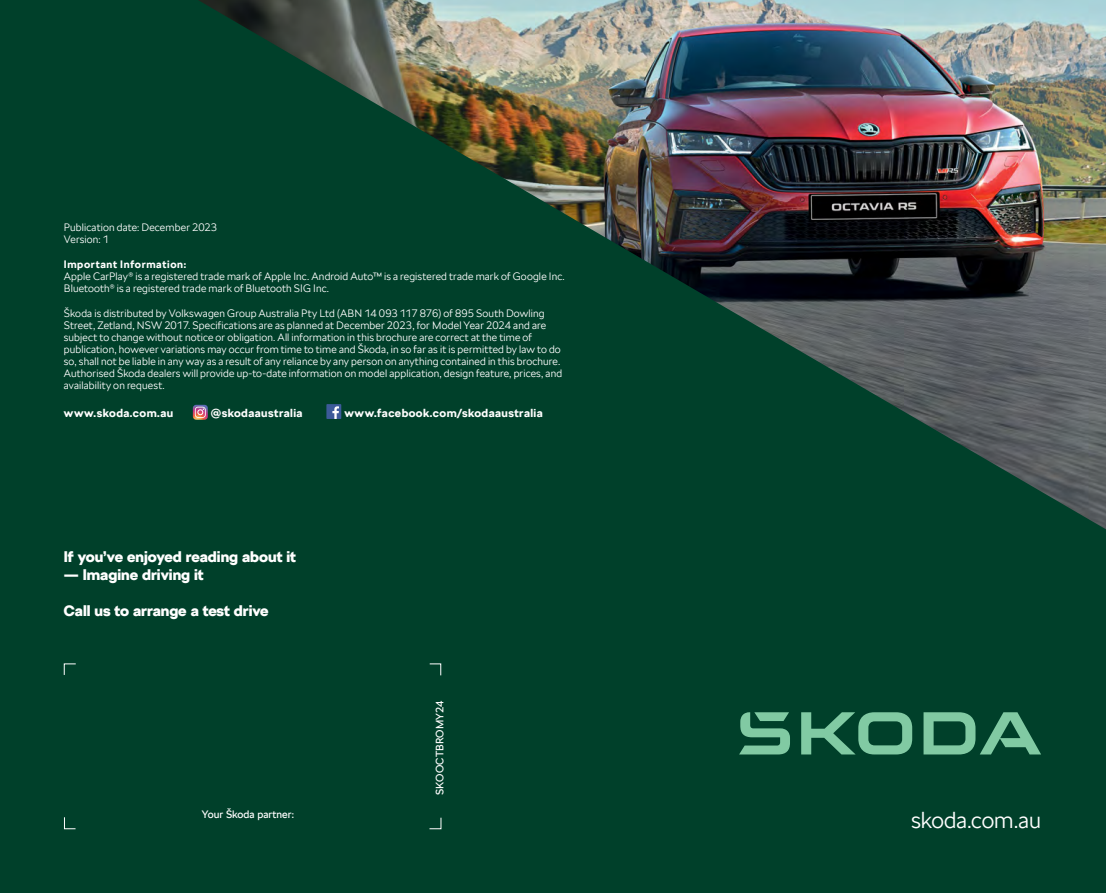
<style>
.page{position:relative;width:1106px;height:893px;background:#fff}
.page>*{position:absolute;margin:0;border:0;box-sizing:border-box;transform-origin:0 0}
.t1{font:300 22.5px "SKODA Next";color:#fff}
.t2{font:900 15px/18px "SKODA Next";color:#fff}
.t3{font:700 11.4px "SKODA Next";letter-spacing:.035em;color:#fff}
.t4{font:300 10.5px/12px "SKODA Next";letter-spacing:.015em;color:#fff}
.t5{font:700 10.5px "SKODA Next";letter-spacing:.06em;color:#fff}
.t6{font:10.5px "SKODA Next";color:#fff}
.t7{font:10.5px "SKODA Next";letter-spacing:.02em;color:#fff}
</style>
<div class="page">
<img style="left:0;top:0;width:1106px;height:893px">
<svg style="left:739px;top:712px;width:302px;height:42px;background:#3d8264"></svg>
<svg style="left:193px;top:405px;width:15px;height:15px"></svg>
<div style="left:326px;top:404px;width:15px;height:15px;background:#3c5a99"></div>
<svg style="left:332px;top:406px;width:7px;height:13px"></svg>
<svg style="left:63px;top:663px;width:14px;height:13px"></svg>
<svg style="left:428px;top:817px;width:14px;height:13px"></svg>
<svg style="left:64px;top:816px;width:12px;height:14px"></svg>
<svg style="left:429px;top:663px;width:12px;height:13px"></svg>
<p class="t4" style="left:64px;top:222px;width:155px">Publication date: December 2023<br>Version: 1</p>
<p class="t5" style="left:64px;top:257px;width:124px">Important Information:</p>
<p class="t4" style="left:64px;top:271px;width:502px">Apple CarPlay® is a registered trade mark of Apple Inc. Android Auto™ is a registered trade mark of Google Inc.<br>Bluetooth® is a registered trade mark of Bluetooth SIG Inc.</p>
<p class="t4" style="left:64px;top:307px;width:500px">Škoda is distributed by Volkswagen Group Australia Pty Ltd (ABN 14 093 117 876) of 895 South Dowling Street, Zetland, NSW 2017. Specifications are as planned at December 2023, for Model Year 2024 and are subject to change without notice or obligation. All information in this brochure are correct at the time of publication, however variations may occur from time to time and Škoda, in so far as it is permitted by law to do so, shall not be liable in any way as a result of any reliance by any person on anything contained in this brochure.<br>Authorised Škoda dealers will provide up-to-date information on model application, design feature, prices, and availability on request.</p>
<p class="t3" style="left:64px;top:405px;width:111px">www.skoda.com.au</p>
<p class="t3" style="left:211px;top:405px;width:93px">@skodaaustralia</p>
<p class="t3" style="left:344px;top:405px;width:200px">www.facebook.com/skodaaustralia</p>
<h2 class="t2" style="left:64px;top:548px;width:234px">If you’ve enjoyed reading about it ― Imagine driving it</h2>
<h2 class="t2" style="left:64px;top:602px;width:206px">Call us to arrange a test drive</h2>
<p class="t6" style="left:202px;top:807px;width:94px">Your Škoda partner:</p>
<p class="t7" style="left:432px;top:795px;width:96px;rotate:-90deg">SKOOCTBROMY24</p>
<h1 class="t1" style="left:911px;top:805px;width:132px">skoda.com.au</h1>
</div>
